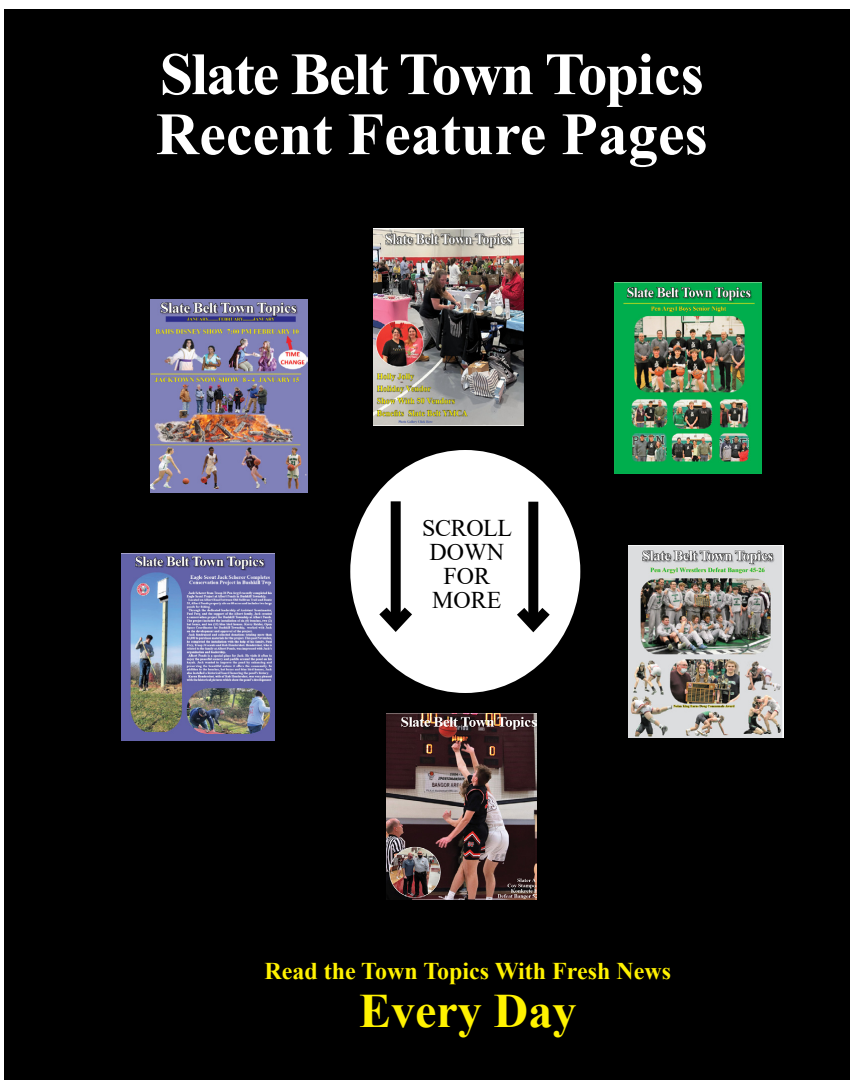
<style>
.page{position:relative;width:864px;height:1080px;background:#fff}
.page>*{position:absolute;margin:0;border:0;box-sizing:border-box;transform-origin:0 0}
.t1{font:700 60px/60px "Times New Roman";color:#fff}
.t2{font:700 48px "Times New Roman";color:#fff200}
.t3{font:700 24px "Times New Roman";color:#fff200}
.t4{font:24px/24px "Times New Roman";color:#000;text-align:center}
</style>
<div class="page">
<div style="left:4px;top:9px;width:846px;height:1071px;background:#000"></div>
<img style="left:615px;top:282px;width:147px;height:192px">
<img style="left:151px;top:300px;width:157px;height:193px">
<img style="left:121px;top:554px;width:153px;height:187px">
<img style="left:386px;top:713px;width:150px;height:187px">
<img style="left:373px;top:229px;width:151px;height:196px">
<img style="left:629px;top:545px;width:154px;height:193px">
<div style="left:350px;top:450px;width:230px;height:243px;background:#fff;border-radius:50%"></div>
<div style="left:528px;top:502px;width:10px;height:123px;background:#000"></div>
<svg style="left:517px;top:597px;width:33px;height:36px"></svg>
<div style="left:391px;top:501px;width:10px;height:124px;background:#000"></div>
<svg style="left:369px;top:597px;width:43px;height:42px"></svg>
<p class="t1" style="left:156px;top:42px;width:554px">Slate Belt Town Topics<br>Recent Feature Pages</p>
<p class="t4" style="left:422px;top:515px;width:91px">SCROLL<br>DOWN<br>FOR<br>MORE</p>
<p class="t3" style="left:264px;top:954px;width:408px">Read the Town Topics With Fresh News</p>
<p class="t2" style="left:359px;top:977px;width:219px">Every Day</p>
</div>
